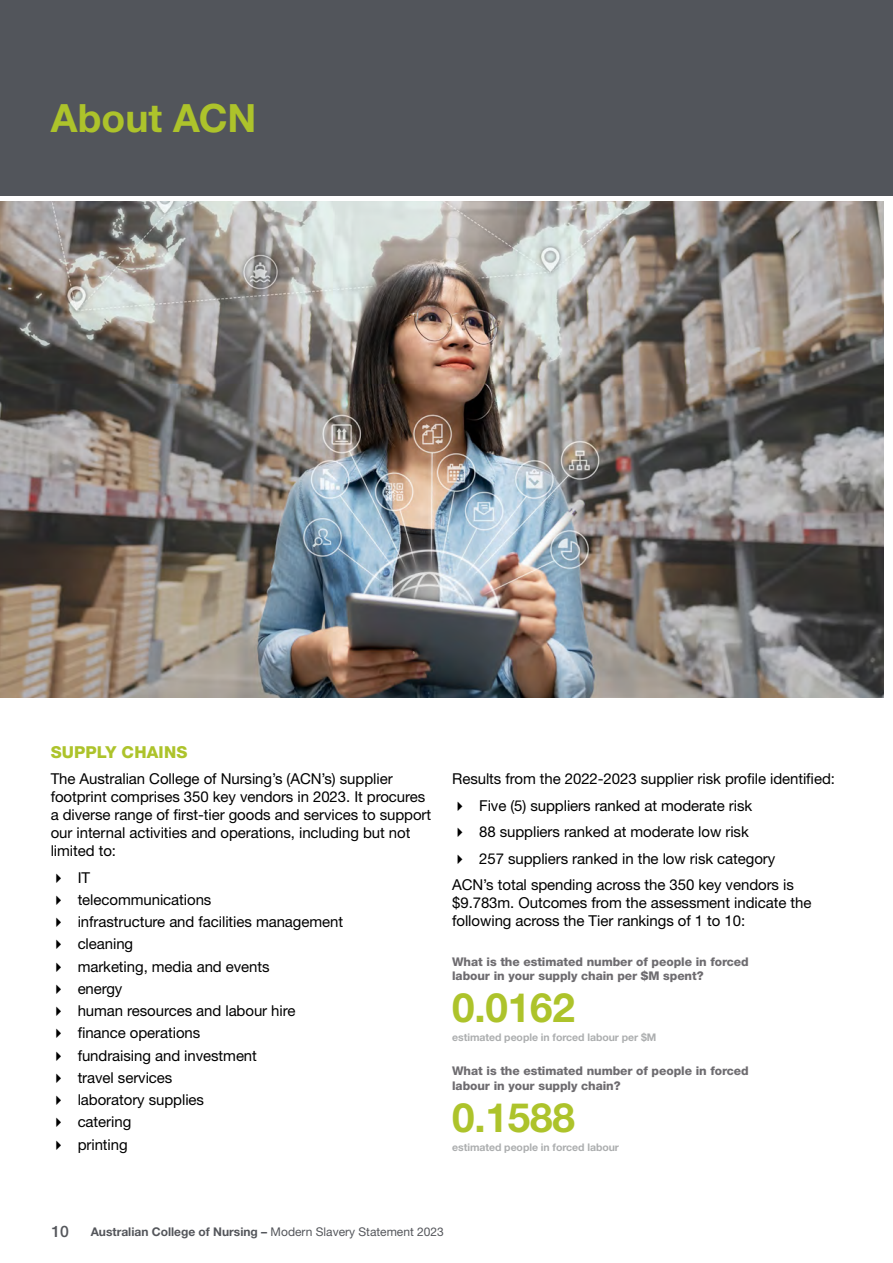
<style>
.page{position:relative;width:893px;height:1263px;background:#fff}
.page>*{position:absolute;margin:0;border:0;box-sizing:border-box;transform-origin:0 0}
.t1{font:700 40.5px "Helvetica Neue LT Std";letter-spacing:-.005em;color:#adc32b}
.t2{font:700 39px "Helvetica Neue LT Std";color:#adc32b}
.t3{font:800 16.5px "Helvetica Neue LT Std";letter-spacing:.01em;color:#adc32b}
.t4{font:500 15.75px "Helvetica Neue LT Std";color:#54565b}
.t5{font:15px/22.2px "Helvetica Neue LT Std";letter-spacing:-.005em;color:#000}
.t6{font:800 12px/13.5px "Helvetica Neue LT Std";letter-spacing:-.005em;color:#6e6c70}
.t7{font:700 12px "Helvetica Neue LT Std";color:#54565b}
.t8{font:700 10.5px "Helvetica Neue LT Std";letter-spacing:-.005em;color:#acaeaf}
.s1{font-weight:400}
</style>
<div class="page">
<div style="left:0;top:0;width:893px;height:196px;background:#52555b"></div>
<img style="left:0;top:201px;width:884px;height:497px">
<h2 class="t2" style="left:51px;top:94px;width:207px">About ACN</h2>
<p class="t3" style="left:51px;top:742px;width:138px">SUPPLY CHAINS</p>
<p class="t5" style="left:51px;top:770px;width:382px;line-height:18px">The Australian College of Nursing’s (ACN’s) supplier footprint comprises 350 key vendors in 2023. It procures a diverse range of first-tier goods and services to support our internal activities and operations, including but not limited to:</p>
<p class="t5" style="left:78px;top:866px;width:267px">IT<br>telecommunications<br>infrastructure and facilities management cleaning<br>marketing, media and events<br>energy<br>human resources and labour hire finance operations<br>fundraising and investment<br>travel services<br>laboratory supplies<br>catering<br>printing</p>
<p class="t5" style="left:452px;top:767px;width:384px">Results from the 2022-2023 supplier risk profile identified:</p>
<p class="t5" style="left:479px;top:794px;width:275px">Five (5) suppliers ranked at moderate risk</p>
<p class="t5" style="left:479px;top:820px;width:271px">88 suppliers ranked at moderate low risk</p>
<p class="t5" style="left:479px;top:847px;width:298px">257 suppliers ranked in the low risk category</p>
<p class="t5" style="left:452px;top:873px;width:343px">ACN’s total spending across the 350 key vendors is</p>
<p class="t5" style="left:452px;top:893px;width:361px;line-height:18px">$9.783m. Outcomes from the assessment indicate the following across the Tier rankings of 1 to 10:</p>
<p class="t6" style="left:452px;top:955px;width:298px">What is the estimated number of people in forced labour in your supply chain per $M spent?</p>
<h1 class="t1" style="left:452px;top:982px;width:124px">0.0162</h1>
<p class="t8" style="left:452px;top:1031px;width:206px">estimated people in forced labour per $M</p>
<p class="t6" style="left:452px;top:1063px;width:298px;line-height:15px">What is the estimated number of people in forced labour in your supply chain?</p>
<h1 class="t1" style="left:452px;top:1093px;width:124px">0.1588</h1>
<p class="t8" style="left:452px;top:1141px;width:168px">estimated people in forced labour</p>
<p class="t4" style="left:52px;top:1222px;width:19px">10</p>
<p class="t7" style="left:91px;top:1224px;width:355px">Australian College of Nursing – <span class="s1">Modern Slavery Statement 2023</span></p>
</div>
